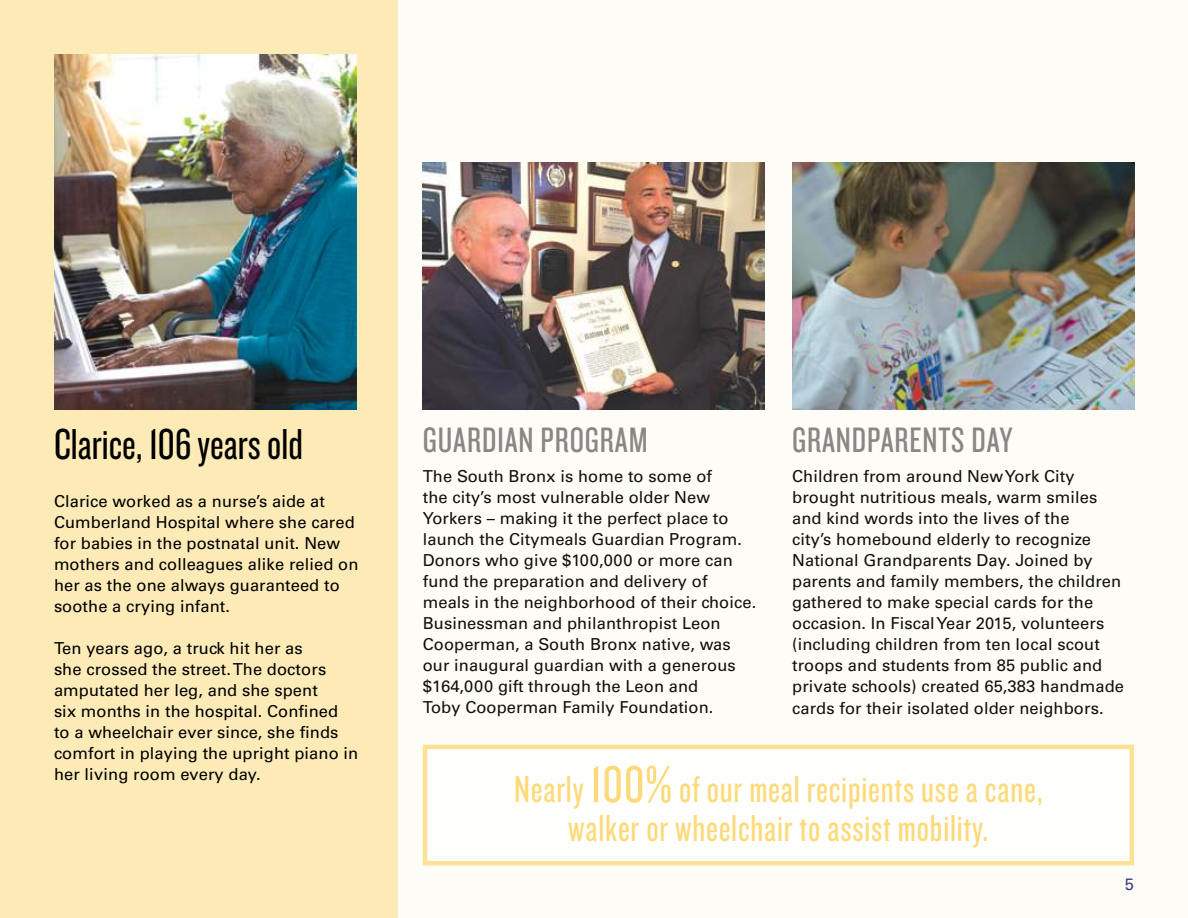
<style>
.page{position:relative;width:1188px;height:918px;background:#fefcf6}
.page>*{position:absolute;margin:0;border:0;box-sizing:border-box;transform-origin:0 0}
.t1{font:45px "Knockout 28 Junior Feathrwt";color:#000}
.t2{font:39px/39px "Knockout 28 Junior Feathrwt";letter-spacing:.02em;color:#fdda78;text-align:center}
.t3{font:36.75px "Knockout 28 Junior Feathrwt";letter-spacing:.025em;color:#808285}
.t4{font:16.5px/21px "Univers";letter-spacing:.005em;color:#000}
.t5{font:16.5px "Univers";color:#2c3384}
.s1{font-size:54px}
</style>
<div class="page">
<div style="left:0;top:0;width:397px;height:918px;background:#fdebb7"></div>
<div style="left:423px;top:745px;width:711px;height:121px;background:#fff;border:4px solid #fdda78"></div>
<img style="left:423px;top:162px;width:342px;height:247px">
<img style="left:792px;top:162px;width:343px;height:247px">
<img style="left:54px;top:54px;width:302px;height:355px">
<h1 class="t1" style="left:54px;top:416px;width:250px">Clarice, 106 years old</h1>
<p class="t4" style="left:54px;top:491px;width:306px">Clarice worked as a nurse’s aide at Cumberland Hospital where she cared for babies in the postnatal unit. New mothers and colleagues alike relied on her as the one always guaranteed to soothe a crying infant.</p>
<p class="t4" style="left:54px;top:638px;width:306px">Ten years ago, a truck hit her as<br>she crossed the street. The doctors amputated her leg, and she spent<br>six months in the hospital. Confined<br>to a wheelchair ever since, she finds comfort in playing the upright piano in her living room every day.</p>
<h3 class="t3" style="left:423px;top:417px;width:226px">GUARDIAN PROGRAM</h3>
<p class="t4" style="left:423px;top:466px;width:335px">The South Bronx is home to some of<br>the city’s most vulnerable older New Yorkers – making it the perfect place to launch the Citymeals Guardian Program.<br>Donors who give $100,000 or more can fund the preparation and delivery of meals in the neighborhood of their choice.<br>Businessman and philanthropist Leon Cooperman, a South Bronx native, was our inaugural guardian with a generous $164,000 gift through the Leon and<br>Toby Cooperman Family Foundation.</p>
<h3 class="t3" style="left:792px;top:417px;width:222px">GRANDPARENTS DAY</h3>
<p class="t4" style="left:792px;top:466px;width:333px">Children from around New York City brought nutritious meals, warm smiles and kind words into the lives of the<br>city’s homebound elderly to recognize National Grandparents Day. Joined by parents and family members, the children gathered to make special cards for the occasion. In Fiscal Year 2015, volunteers (including children from ten local scout troops and students from 85 public and private schools) created 65,383 handmade cards for their isolated older neighbors.</p>
<h2 class="t2" style="left:514px;top:769px;width:530px">Nearly <span class="s1">100%</span> of our meal recipients use a cane, walker or wheelchair to assist mobility.</h2>
<p class="t5" style="left:1125px;top:874px;width:11px">5</p>
</div>
